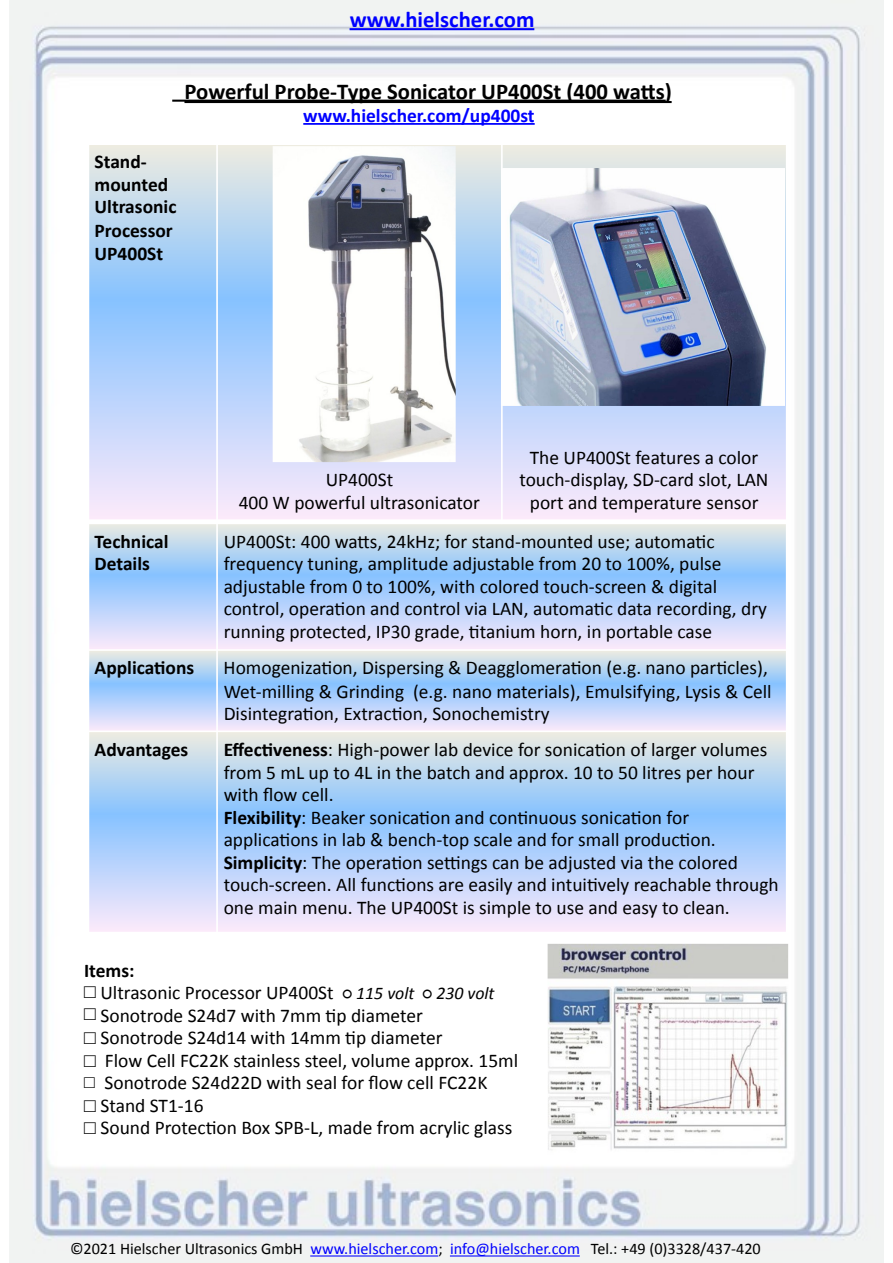
<style>
.page{position:relative;width:893px;height:1263px;background:#fff}
.page>*{position:absolute;margin:0;border:0;box-sizing:border-box;transform-origin:0 0}
.t1{font:700 22.65px "Calibri";color:#000}
.t2{font:700 22.65px "Calibri";color:#00f}
.t3{font:19.5px/22.5px "Calibri";color:#000}
.t4{font:700 19.5px/23px "Calibri";color:#000}
.t5{font:700 19.5px "Calibri";color:#00f}
.t6{font:16.2px "Calibri";color:#000}
.s1{font-weight:700}
.s2{font-family:"Courier New"}
.s3{font-style:italic;font-size:17.85px}
.s4{font-family:"Courier New";font-size:17.85px}
.s5{color:#00f}
</style>
<div class="page">
<img style="left:9px;top:0;width:875px;height:1263px">
<hr style="left:184px;top:101px;width:487px;height:2px;background:#000">
<svg style="left:309px;top:1255px;width:130px;height:2px"></svg>
<svg style="left:449px;top:1255px;width:132px;height:2px"></svg>
<svg style="left:347px;top:27px;width:189px;height:4px"></svg>
<svg style="left:170px;top:99px;width:497px;height:4px"></svg>
<svg style="left:301px;top:122px;width:235px;height:4px"></svg>
<svg style="left:88px;top:143px;width:699px;height:790px"></svg>
<img style="left:547px;top:944px;width:241px;height:213px">
<img style="left:883px;top:107px;width:1px;height:284px">
<img style="left:273px;top:146px;width:182px;height:316px">
<img style="left:501px;top:168px;width:284px;height:238px">
<p class="t2" style="left:350px;top:5px;width:186px">www.hielscher.com</p>
<p class="t1" style="left:184px;top:77px;width:489px">Powerful Probe-Type Sonicator UP400St (400 wa&lt;s)</p>
<p class="t5" style="left:303px;top:103px;width:233px">www.hielscher.com/up400st</p>
<p class="t4" style="left:95px;top:150px;width:83px">Stand&shy;mounted<br>Ultrasonic<br>Processor<br>UP400St</p>
<p class="t3" style="left:239px;top:468px;width:243px;text-align:center">UP400St<br>400 W powerful ultrasonicator</p>
<p class="t3" style="left:519px;top:446px;width:251px;text-align:center">The UP400St features a color touch-display, SD-card slot, LAN port and temperature sensor</p>
<p class="t4" style="left:95px;top:530px;width:75px;line-height:22.5px">Technical<br>Details</p>
<p class="t3" style="left:224px;top:530px;width:545px">UP400St: 400 waRs, 24kHz; for stand-mounted use; automaUc frequency tuning, amplitude adjustable from 20 to 100%, pulse adjustable from 0 to 100%, with colored touch-screen &amp; digital control, operaUon and control via LAN, automaUc data recording, dry running protected, IP30 grade, Utanium horn, in portable case</p>
<p class="t4" style="left:95px;top:655px;width:101px">ApplicaBons</p>
<p class="t3" style="left:223px;top:655px;width:549px;line-height:23.2px">HomogenizaUon, Dispersing &amp; DeagglomeraUon (e.g. nano parUcles),<br>Wet-milling &amp; Grinding (e.g. nano materials), Emulsifying, Lysis &amp; Cell<br>DisintegraUon, ExtracUon, Sonochemistry</p>
<p class="t4" style="left:95px;top:738px;width:95px">Advantages</p>
<p class="t3" style="left:224px;top:738px;width:556px"><span class="s1">EffecBveness</span>: High-power lab device for sonicaUon of larger volumes from 5 mL up to 4L in the batch and approx. 10 to 50 litres per hour with flow cell.<br><span class="s1">Flexibility</span>: Beaker sonicaUon and conUnuous sonicaUon for applicaUons in lab &amp; bench-top scale and for small producUon.<br><span class="s1">Simplicity</span>: The operaUon secngs can be adjusted via the colored touch-screen. All funcUons are easily and intuiUvely reachable through one main menu. The UP400St is simple to use and easy to clean.</p>
<p class="t4" style="left:84px;top:958px;width:52px">Items:</p>
<p class="t3" style="left:84px;top:981px;width:412px"><span class="s2">□</span> Ultrasonic Processor UP400St <span class="s3">○ 115 volt ○ 230 volt</span></p>
<p class="t3" style="left:84px;top:1004px;width:340px"><span class="s2">□</span> Sonotrode S24d7 with 7mm Up diameter</p>
<p class="t3" style="left:84px;top:1026px;width:360px"><span class="s2">□</span> Sonotrode S24d14 with 14mm Up diameter</p>
<p class="t3" style="left:84px;top:1049px;width:435px"><span class="s2">□</span> Flow Cell FC22K stainless steel, volume approx. 15ml</p>
<p class="t3" style="left:84px;top:1071px;width:405px"><span class="s4">□</span> Sonotrode S24d22D with seal for flow cell FC22K</p>
<p class="t3" style="left:84px;top:1094px;width:121px"><span class="s2">□</span> Stand ST1-16</p>
<p class="t3" style="left:84px;top:1116px;width:430px"><span class="s2">□</span> Sound ProtecUon Box SPB-L, made from acrylic glass</p>
<p class="t6" style="left:70px;top:1239px;width:692px">©2021 Hielscher Ultrasonics GmbH <span class="s5">www.hielscher.com</span>; <span class="s5">info@hielscher.com</span> Tel.: +49 (0)3328/437-420</p>
</div>
